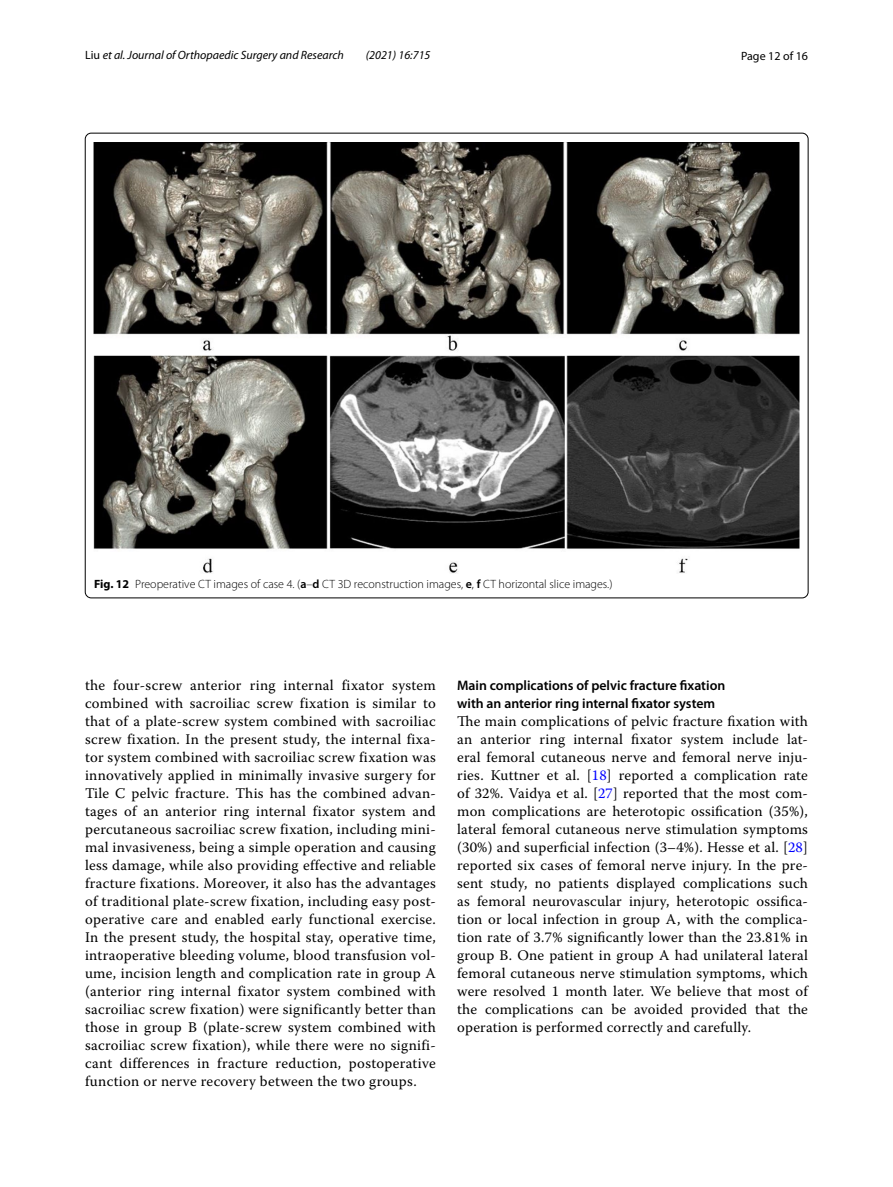
<style>
.page{position:relative;width:893px;height:1187px;background:#fff}
.page>*{position:absolute;margin:0;border:0;box-sizing:border-box;transform-origin:0 0}
.t1{font:14.7px/18px "Warnock Pro";letter-spacing:.02em;color:#000;text-align:justify}
.t2{font:600 13.8px/18px "Myriad Pro";color:#000}
.t3{font:300 12px "Myriad Pro";color:#000}
.t4{font:italic 12px "Myriad Pro";color:#000}
.t5{font:12px "Myriad Pro";color:#000}
.s1{font-style:normal}
.s2{font-weight:700}
.s3{font-weight:600}
.s4{color:#00f}
</style>
<div class="page">
<img style="left:94px;top:142px;width:706px;height:431px">
<p class="t4" style="left:85px;top:48px;width:260px"><span class="s1">Liu</span> et al. Journal of Orthopaedic Surgery and Research</p>
<p class="t4" style="left:366px;top:48px;width:66px">(2021) 16:715</p>
<p class="t5" style="left:741px;top:48px;width:68px">Page 12 of 16</p>
<p class="t3" style="left:94px;top:578px;width:520px"><span class="s2">Fig. 12</span> Preoperative CT images of case 4. (<span class="s3">a</span>–<span class="s3">d</span> CT 3D reconstruction images, <span class="s3">e</span>, <span class="s3">f</span> CT horizontal slice images.)</p>
<p class="t1" style="left:85px;top:676px;width:352px">the four-screw anterior ring internal fixator system combined with sacroiliac screw fixation is similar to that of a plate-screw system combined with sacroiliac screw fixation. In the present study, the internal fixa&shy;tor system combined with sacroiliac screw fixation was innovatively applied in minimally invasive surgery for Tile C pelvic fracture. This has the combined advan&shy;tages of an anterior ring internal fixator system and percutaneous sacroiliac screw fixation, including mini&shy;mal invasiveness, being a simple operation and causing less damage, while also providing effective and reliable fracture fixations. Moreover, it also has the advantages of traditional plate-screw fixation, including easy post&shy;operative care and enabled early functional exercise.<br>In the present study, the hospital stay, operative time, intraoperative bleeding volume, blood transfusion vol&shy;ume, incision length and complication rate in group A (anterior ring internal fixator system combined with sacroiliac screw fixation) were significantly better than those in group B (plate-screw system combined with sacroiliac screw fixation), while there were no signifi&shy;cant differences in fracture reduction, postoperative function or nerve recovery between the two groups.</p>
<p class="t2" style="left:457px;top:675px;width:270px">Main complications of pelvic fracture fixation with an anterior ring internal fixator system</p>
<p class="t1" style="left:457px;top:711px;width:352px">The main complications of pelvic fracture fixation with an anterior ring internal fixator system include lat&shy;eral femoral cutaneous nerve and femoral nerve inju&shy;ries. Kuttner et al. [<span class="s4">18</span>] reported a complication rate of 32%. Vaidya et al. [<span class="s4">27</span>] reported that the most com&shy;mon complications are heterotopic ossification (35%), lateral femoral cutaneous nerve stimulation symptoms (30%) and superficial infection (3–4%). Hesse et al. [<span class="s4">28</span>] reported six cases of femoral nerve injury. In the pre&shy;sent study, no patients displayed complications such as femoral neurovascular injury, heterotopic ossifica&shy;tion or local infection in group A, with the complica&shy;tion rate of 3.7% significantly lower than the 23.81% in group B. One patient in group A had unilateral lateral femoral cutaneous nerve stimulation symptoms, which were resolved 1 month later. We believe that most of the complications can be avoided provided that the operation is performed correctly and carefully.</p>
</div>
